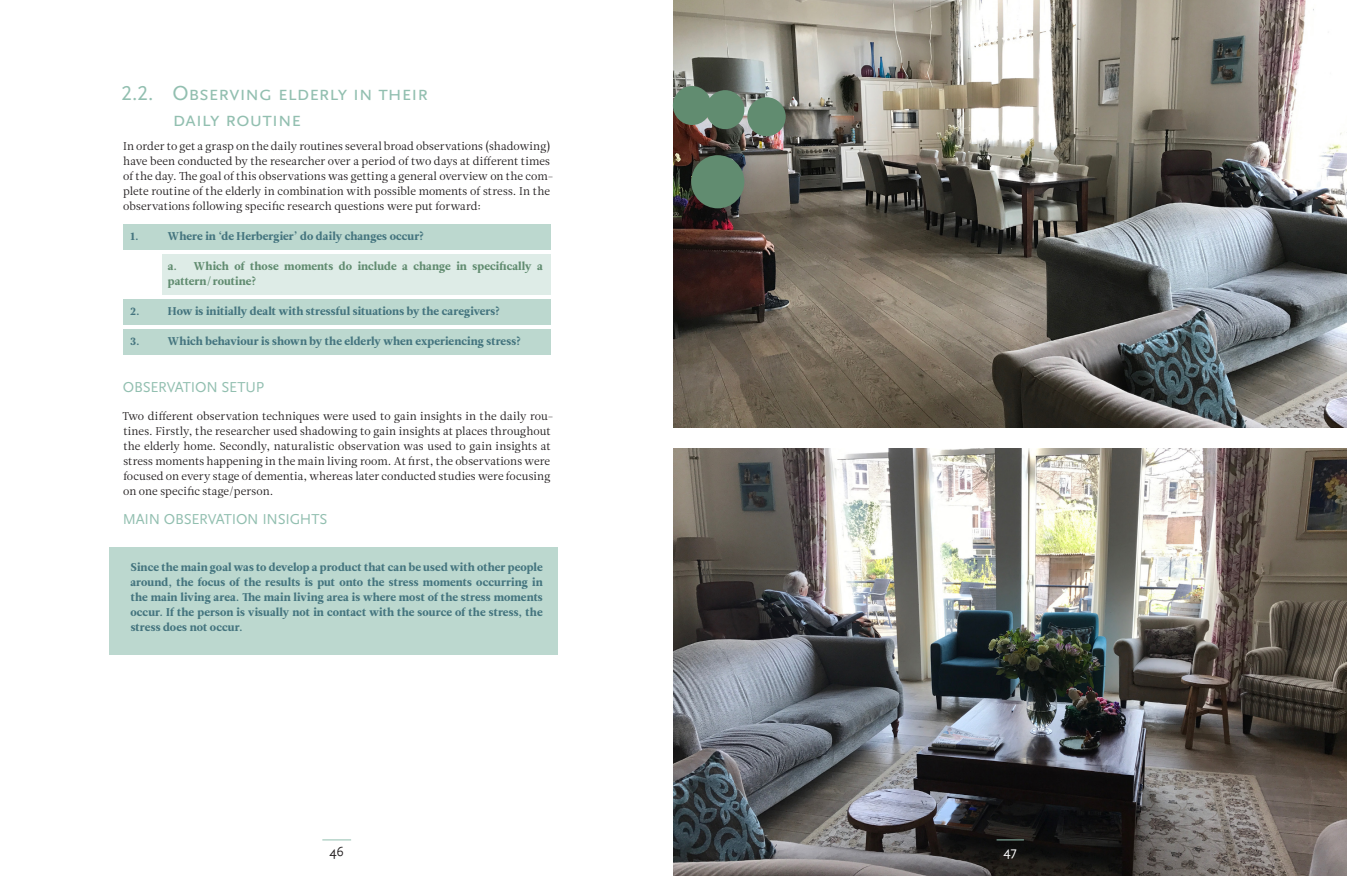
<style>
.page{position:relative;width:1347px;height:876px;background:#fff}
.page>*{position:absolute;margin:0;border:0;box-sizing:border-box;transform-origin:0 0}
.Title_X_X{font:21.25px "Scala Sans Regular LFSC";letter-spacing:-.02em;color:#92bfb0}
.Subtitle_lvl3{font:15px "Scala Sans Regular LF";letter-spacing:-.015em;color:#92bfb0}
.t1{font:13.75px "Scala Sans";color:#231f20}
.Page_number_-_GREEN{font:13.75px "Scala Sans";color:#fff}
.text_BLACK{font:11.25px/15px "Leitura News Roman 1";letter-spacing:.005em;color:#231f20}
.KeyFact_-_ANALYSIS_U{font:11.25px/15px "Leitura News Roman 4";letter-spacing:.01em;color:#45757f;text-align:justify}
.KeyFact_-_ANALYSIS{font:11.25px "Leitura News Roman 4";letter-spacing:.01em;color:#45757f}
.KeyFact_-_ANALYSIS-2{font:11.25px/15px "Leitura News Roman 4";letter-spacing:.01em;color:#618c70}
</style>
<div class="page">
<svg style="left:322px;top:839px;width:29px;height:1px"></svg>
<img style="left:673px;top:448px;width:673px;height:427px">
<svg style="left:996px;top:839px;width:28px;height:1px"></svg>
<div style="left:123px;top:224px;width:427px;height:26px;background:#bcd8cf"></div>
<div style="left:162px;top:254px;width:388px;height:41px;background:#deece7"></div>
<div style="left:123px;top:299px;width:427px;height:26px;background:#bcd8cf"></div>
<div style="left:123px;top:329px;width:427px;height:26px;background:#bcd8cf"></div>
<div style="left:109px;top:547px;width:448px;height:107px;background:#bcd8cf"></div>
<img style="left:673px;top:0;width:673px;height:427px">
<div style="left:691px;top:155px;width:53px;height:53px;background:#618c70;border-radius:50%"></div>
<div style="left:747px;top:97px;width:38px;height:39px;background:#618c70;border-radius:50%"></div>
<div style="left:706px;top:90px;width:38px;height:39px;background:#618c70;border-radius:50%"></div>
<div style="left:673px;top:86px;width:38px;height:39px;background:#618c70;border-radius:50%"></div>
<p class="Title_X_X" style="left:121px;top:82px;width:308px">2.2. Observing elderly in their</p>
<p class="Title_X_X" style="left:172px;top:107px;width:130px">daily routine</p>
<p class="text_BLACK" style="left:123px;top:139px;width:432px">In order to get a grasp on the daily routines several broad observations (shadowing) have been conducted by the researcher over a period of two days at different times of the day. The goal of this observations was getting a general overview on the com&shy;plete routine of the elderly in combination with possible moments of stress. In the observations following specific research questions were put forward:</p>
<p class="KeyFact_-_ANALYSIS" style="left:130px;top:229px;width:10px">1.</p>
<p class="KeyFact_-_ANALYSIS" style="left:168px;top:229px;width:258px">Where in ‘de Herbergier’ do daily changes occur?</p>
<p class="KeyFact_-_ANALYSIS-2" style="left:168px;top:259px;width:376px">a. Which of those moments do include a change in specifically a pattern/routine?</p>
<p class="KeyFact_-_ANALYSIS" style="left:130px;top:304px;width:11px">2.</p>
<p class="KeyFact_-_ANALYSIS" style="left:168px;top:304px;width:334px">How is initially dealt with stressful situations by the caregivers?</p>
<p class="KeyFact_-_ANALYSIS" style="left:130px;top:334px;width:11px">3.</p>
<p class="KeyFact_-_ANALYSIS" style="left:168px;top:334px;width:355px">Which behaviour is shown by the elderly when experiencing stress?</p>
<p class="Subtitle_lvl3" style="left:123px;top:379px;width:143px">OBSERVATION SETUP</p>
<p class="text_BLACK" style="left:123px;top:409px;width:433px">Two different observation techniques were used to gain insights in the daily rou&shy;tines. Firstly, the researcher used shadowing to gain insights at places throughout the elderly home. Secondly, naturalistic observation was used to gain insights at stress moments happening in the main living room. At first, the observations were focused on every stage of dementia, whereas later conducted studies were focusing on one specific stage/person.</p>
<p class="Subtitle_lvl3" style="left:123px;top:511px;width:206px">MAIN OBSERVATION INSIGHTS</p>
<p class="KeyFact_-_ANALYSIS_U" style="left:130px;top:559px;width:414px">Since the main goal was to develop a product that can be used with other people around, the focus of the results is put onto the stress moments occurring in the main living area. The main living area is where most of the stress moments occur. If the person is visually not in contact with the source of the stress, the stress does not occur.</p>
<p class="t1" style="left:329px;top:843px;width:16px">46</p>
<p class="Page_number_-_GREEN" style="left:1003px;top:843px;width:15px">47</p>
</div>
